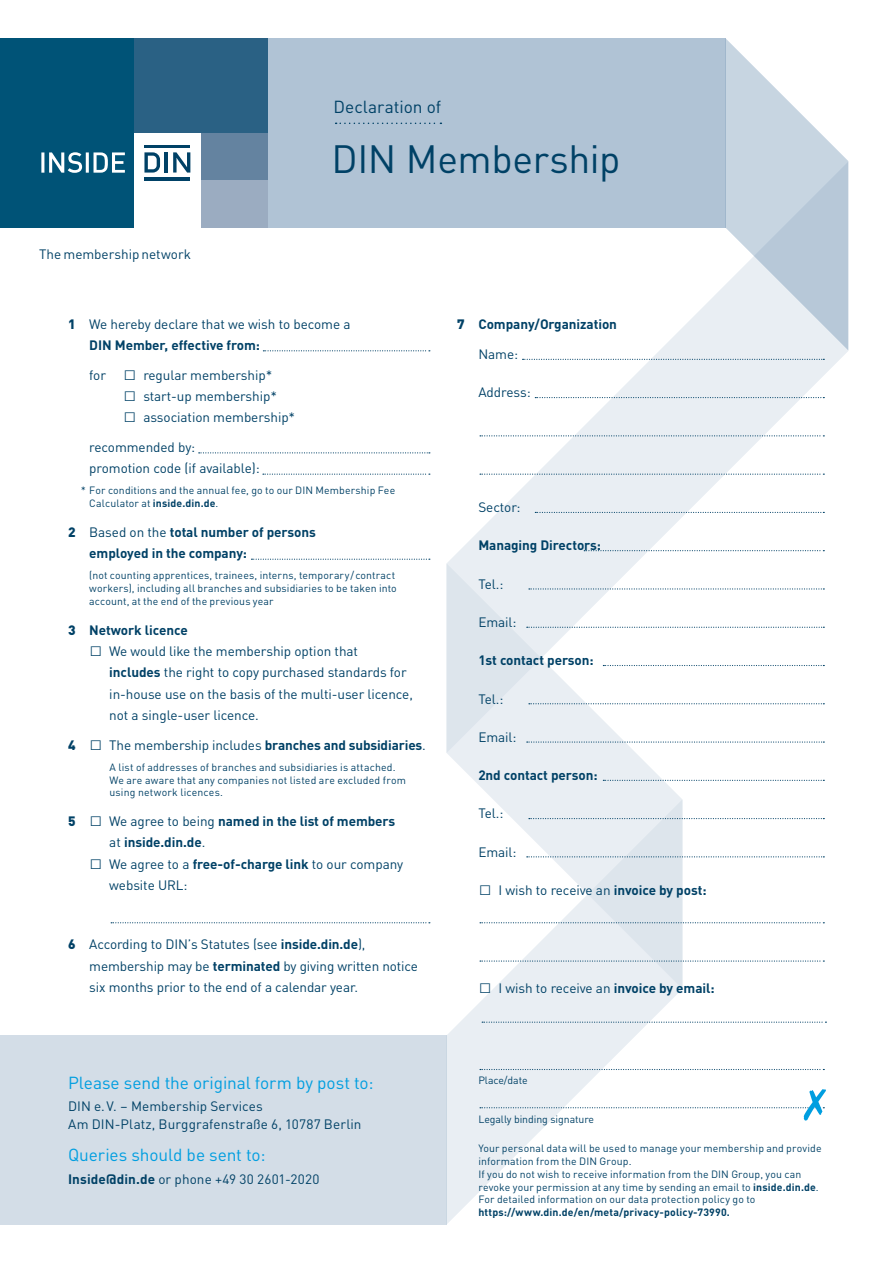
<style>
.page{position:relative;width:893px;height:1263px;background:#fff}
.page>*{position:absolute;margin:0;border:0;box-sizing:border-box;transform-origin:0 0}
.t1{font:39px "DINOT";letter-spacing:-.01em;color:#004166}
.t2{font:17.25px "DINOT";letter-spacing:-.005em;color:#009ee0}
.t3{font:17.25px "DINOT";color:#004166}
.t4{font:13.5px/21.3px "DINOT";letter-spacing:-.005em;color:#004166}
.t5{font:700 13.5px/21.3px "DINOT";letter-spacing:-.005em;color:#004166}
.t6{font:10.5px/12.8px "DINOT";letter-spacing:.01em;color:#004166}
.t7{font:700 10.5px "DINOT";letter-spacing:.015em;color:#004166}
.s1{font-weight:900}
.s2{font-weight:700}
.s3{font-weight:400}
</style>
<div class="page">
<div style="left:268px;top:38px;width:457px;height:190px;background:#b0c3d5"></div>
<svg style="left:447px;top:285px;width:401px;height:458px"></svg>
<svg style="left:446px;top:989px;width:236px;height:236px"></svg>
<svg style="left:725px;top:38px;width:123px;height:312px"></svg>
<div style="left:0;top:1035px;width:446px;height:190px;background:#d3dde7"></div>
<div style="left:201px;top:133px;width:67px;height:47px;background:#6483a0"></div>
<div style="left:201px;top:180px;width:67px;height:48px;background:#9bacc1"></div>
<div style="left:134px;top:38px;width:134px;height:95px;background:#2a6184"></div>
<div style="left:0;top:38px;width:134px;height:190px;background:#005377"></div>
<svg style="left:144px;top:152px;width:16px;height:21px"></svg>
<hr style="left:144px;top:145px;width:46px;height:3px;background:#004166">
<hr style="left:165px;top:152px;width:3px;height:21px;background:#004166">
<svg style="left:173px;top:152px;width:17px;height:21px"></svg>
<hr style="left:144px;top:177px;width:46px;height:3px;background:#004166">
<svg style="left:41px;top:152px;width:84px;height:21px"></svg>
<svg style="left:263px;top:350px;width:167px;height:1px"></svg>
<svg style="left:199px;top:452px;width:231px;height:1px"></svg>
<svg style="left:263px;top:474px;width:167px;height:1px"></svg>
<svg style="left:535px;top:397px;width:289px;height:1px"></svg>
<svg style="left:522px;top:359px;width:302px;height:1px"></svg>
<svg style="left:480px;top:435px;width:344px;height:1px"></svg>
<svg style="left:480px;top:474px;width:344px;height:1px"></svg>
<svg style="left:535px;top:512px;width:289px;height:1px"></svg>
<svg style="left:584px;top:550px;width:240px;height:1px"></svg>
<svg style="left:482px;top:1021px;width:344px;height:2px"></svg>
<svg style="left:446px;top:563px;width:378px;height:426px"></svg>
<svg style="left:480px;top:1069px;width:344px;height:1px"></svg>
<svg style="left:251px;top:559px;width:179px;height:1px"></svg>
<svg style="left:111px;top:922px;width:319px;height:1px"></svg>
<svg style="left:480px;top:1089px;width:346px;height:31px"></svg>
<svg style="left:336px;top:123px;width:105px;height:1px"></svg>
<p class="t4" style="left:39px;top:243px;width:154px">The membership network</p>
<p class="t3" style="left:333px;top:93px;width:109px">Declaration of</p>
<h1 class="t1" style="left:332px;top:129px;width:290px">DIN Membership</h1>
<p class="t4" style="left:89px;top:312px;width:263px;text-indent:-21px"><span class="s1">1</span> We hereby declare that we wish to become a<br><span class="s2">DIN Member, effective from:</span></p>
<p class="t4" style="left:89px;top:363px;width:18px">for</p>
<p class="t4" style="left:123px;top:363px;width:150px">□ regular membership*</p>
<p class="t4" style="left:123px;top:384px;width:155px">□ start-up membership*</p>
<p class="t4" style="left:123px;top:405px;width:173px">□ association membership*</p>
<p class="t4" style="left:89px;top:435px;width:172px">recommended by:<br>promotion code (if available):</p>
<p class="t6" style="left:89px;top:483px;width:307px;text-indent:-8px">* For conditions and the annual fee, go to our DIN Membership Fee<br>Calculator at <span class="s2">inside.din.de</span>.</p>
<p class="t5" style="left:89px;top:520px;width:228px;text-indent:-21px"><span class="s1">2</span> <span class="s3">Based on the</span> total number of persons employed in the company:</p>
<p class="t6" style="left:89px;top:568px;width:309px">(not counting apprentices, trainees, interns, temporary/contract workers), including all branches and subsidiaries to be taken into account, at the end of the previous year</p>
<p class="t5" style="left:68px;top:618px;width:121px"><span class="s1">3</span> Network licence</p>
<p class="t4" style="left:109px;top:639px;width:305px;text-indent:-20px">□ We would like the membership option that<br><span class="s2">includes</span> the right to copy purchased standards for in-house use on the basis of the multi-user licence, not a single-user licence.</p>
<p class="t4" style="left:68px;top:733px;width:359px"><span class="s1">4</span> □ The membership includes <span class="s2">branches and subsidiaries</span>.</p>
<p class="t6" style="left:109px;top:760px;width:298px">A list of addresses of branches and subsidiaries is attached.<br>We are aware that any companies not listed are excluded from using network licences.</p>
<p class="t5" style="left:109px;top:809px;width:287px;text-indent:-41px"><span class="s1">5</span> <span class="s3">□ We agree to being</span> named in the list of members <span class="s3">at</span> inside.din.de<span class="s3">.</span></p>
<p class="t4" style="left:109px;top:852px;width:295px;text-indent:-20px">□ We agree to a <span class="s2">free-of-charge link</span> to our company website URL:</p>
<p class="t4" style="left:89px;top:933px;width:330px;text-indent:-21px"><span class="s1">6</span> According to DIN’s Statutes (see <span class="s2">inside.din.de</span>), membership may be <span class="s2">terminated</span> by giving written notice six months prior to the end of a calendar year.</p>
<p class="t2" style="left:68px;top:1069px;width:307px">Please send the original form by post to:</p>
<p class="t4" style="left:68px;top:1096px;width:295px;line-height:18px">DIN e.V. – Membership Services<br>Am DIN-Platz, Burggrafenstraße 6, 10787 Berlin</p>
<p class="t2" style="left:68px;top:1142px;width:199px">Queries should be sent to:</p>
<p class="t4" style="left:68px;top:1167px;width:253px"><span class="s2">Inside@din.de</span> or phone +49 30 2601-2020</p>
<p class="t5" style="left:457px;top:312px;width:161px"><span class="s1">7</span> Company/Organization</p>
<p class="t4" style="left:478px;top:342px;width:41px">Name:</p>
<p class="t4" style="left:478px;top:381px;width:54px">Address:</p>
<p class="t4" style="left:478px;top:495px;width:44px">Sector:</p>
<p class="t5" style="left:478px;top:534px;width:124px">Managing Directors:</p>
<p class="t4" style="left:478px;top:572px;width:27px">Tel.:</p>
<p class="t4" style="left:478px;top:610px;width:40px">Email:</p>
<p class="t5" style="left:478px;top:648px;width:117px">1st contact person:</p>
<p class="t4" style="left:478px;top:687px;width:27px">Tel.:</p>
<p class="t4" style="left:478px;top:725px;width:40px">Email:</p>
<p class="t5" style="left:478px;top:763px;width:121px">2nd contact person:</p>
<p class="t4" style="left:478px;top:802px;width:27px">Tel.:</p>
<p class="t4" style="left:478px;top:840px;width:40px">Email:</p>
<p class="t4" style="left:478px;top:878px;width:230px">□ I wish to receive an <span class="s2">invoice by post:</span></p>
<p class="t4" style="left:478px;top:976px;width:238px">□ I wish to receive an <span class="s2">invoice by email:</span></p>
<p class="t6" style="left:478px;top:1073px;width:51px">Place/date</p>
<p class="t6" style="left:478px;top:1111px;width:117px">Legally binding signature</p>
<p class="t6" style="left:478px;top:1141px;width:345px">Your personal data will be used to manage your membership and provide information from the DIN Group.<br>If you do not wish to receive information from the DIN Group, you can revoke your permission at any time by sending an email to <span class="s2">inside.din.de</span>.<br>For detailed information on our data protection policy go to</p>
<p class="t7" style="left:478px;top:1204px;width:253px">https://www.din.de/en/meta/privacy-policy-73990.</p>
</div>
